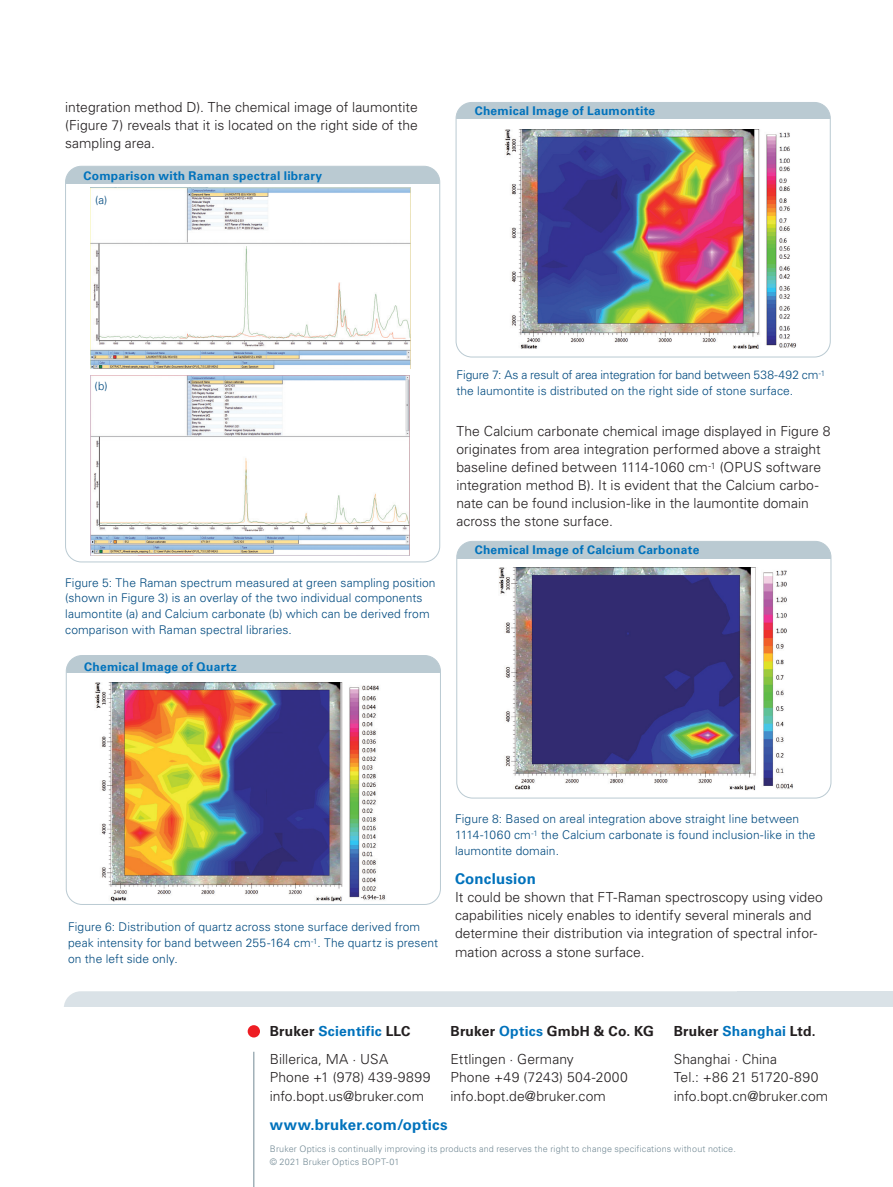
<style>
.page{position:relative;width:893px;height:1187px;background:#fff}
.page>*{position:absolute;margin:0;border:0;box-sizing:border-box;transform-origin:0 0}
.t1{font:700 15px "Univers LT Std";letter-spacing:.015em;color:#0072bc}
.t2{font:300 13.8px/18px "Univers LT Std";letter-spacing:.005em;color:#231f20}
.t3{font:300 12px/15.8px "Univers LT Std";letter-spacing:.01em;color:#004a7f}
.t4{font:700 12px "Univers LT Std";letter-spacing:.02em;color:#0072bc}
.t5{font:300 11.4px "Univers LT Std";color:#004a7f}
.t6{font:300 9px/13.5px "Univers LT Std";letter-spacing:.02em;color:#738a95}
.s1{font-weight:700}
.s2{font-weight:700;color:#0072bc}
</style>
<div class="page">
<div style="left:66px;top:655px;width:374px;height:17px;background:#bacad2"></div>
<div style="left:66px;top:655px;width:375px;height:249px;border:1px solid #bacad2;border-radius:16px"></div>
<div style="left:66px;top:166px;width:374px;height:17px;background:#bacad2"></div>
<img style="left:91px;top:375px;width:318px;height:179px">
<img style="left:91px;top:188px;width:319px;height:180px">
<img style="left:95px;top:682px;width:290px;height:219px">
<div style="left:456px;top:102px;width:374px;height:17px;background:#bacad2"></div>
<div style="left:456px;top:102px;width:375px;height:255px;border:1px solid #bacad2;border-radius:16px"></div>
<img style="left:505px;top:129px;width:292px;height:219px">
<div style="left:457px;top:541px;width:374px;height:17px;background:#bacad2"></div>
<div style="left:456px;top:541px;width:375px;height:257px;border:1px solid #bacad2;border-radius:16px"></div>
<img style="left:499px;top:568px;width:294px;height:222px">
<div style="left:64px;top:991px;width:776px;height:34px;background:#dae2e7;border-radius:17px"></div>
<div style="left:738px;top:991px;width:155px;height:34px;background:#dae2e7"></div>
<div style="left:64px;top:1007px;width:829px;height:18px;background:#fff"></div>
<hr style="left:253px;top:1051px;width:1px;height:135px;background:#738a95">
<div style="left:248px;top:1025px;width:12px;height:12px;background:#ee1d23;border-radius:50%"></div>
<p class="t2" style="left:65px;top:98px;width:354px;text-align:justify">integration method D). The chemical image of laumontite (Figure 7) reveals that it is located on the right side of the sampling area.</p>
<p class="t4" style="left:84px;top:168px;width:240px">Comparison with Raman spectral library</p>
<p class="t5" style="left:95px;top:193px;width:14px">(a)</p>
<p class="t4" style="left:475px;top:104px;width:182px">Chemical Image of Laumontite</p>
<p class="t5" style="left:95px;top:379px;width:14px">(b)</p>
<p class="t3" style="left:65px;top:574px;width:372px">Figure 5: The Raman spectrum measured at green sampling position (shown in Figure 3) is an overlay of the two individual components laumontite (a) and Calcium carbonate (b) which can be derived from comparison with Raman spectral libraries.</p>
<p class="t4" style="left:84px;top:659px;width:154px">Chemical Image of Quartz</p>
<p class="t3" style="left:456px;top:366px;width:370px">Figure 7: As a result of area integration for band between 538-492 cm<sup>-1 </sup>the laumontite is distributed on the right side of stone surface.</p>
<p class="t2" style="left:456px;top:422px;width:376px">The Calcium carbonate chemical image displayed in Figure 8 originates from area integration performed above a straight baseline defined between 1114-1060 cm<sup>-1</sup> (OPUS software integration method B). It is evident that the Calcium carbo&shy;nate can be found inclusion-like in the laumontite domain across the stone surface.</p>
<p class="t4" style="left:475px;top:543px;width:226px">Chemical Image of Calcium Carbonate</p>
<p class="t3" style="left:68px;top:919px;width:372px">Figure 6: Distribution of quartz across stone surface derived from peak intensity for band between 255-164 cm<sup>-1</sup>. The quartz is present on the left side only.</p>
<p class="t3" style="left:455px;top:811px;width:362px">Figure 8: Based on areal integration above straight line between<br>1114-1060 cm<sup>-1</sup> the Calcium carbonate is found inclusion-like in the laumontite domain.</p>
<p class="t1" style="left:455px;top:869px;width:83px">Conclusion</p>
<p class="t2" style="left:455px;top:887px;width:369px">It could be shown that FT-Raman spectroscopy using video capabilities nicely enables to identify several minerals and determine their distribution via integration of spectral infor&shy;mation across a stone surface.</p>
<p class="t2" style="left:270px;top:1017px;width:142px;line-height:27.3px"><span class="s1">Bruker</span> <span class="s2">Scientific</span> <span class="s1">LLC<br></span>Billerica, MA · USA</p>
<p class="t2" style="left:270px;top:1067px;width:162px;line-height:18.8px">Phone +1 (978) 439-9899 info.bopt.us@bruker.com</p>
<p class="t2" style="left:451px;top:1017px;width:205px;line-height:27.3px"><span class="s1">Bruker</span> <span class="s2">Optics</span> <span class="s1">GmbH &amp; Co. KG<br></span>Ettlingen · Germany</p>
<p class="t2" style="left:451px;top:1067px;width:179px;line-height:18.8px">Phone +49 (7243) 504-2000 info.bopt.de@bruker.com</p>
<p class="t2" style="left:674px;top:1017px;width:143px;line-height:27.3px"><span class="s1">Bruker</span> <span class="s2">Shanghai</span> <span class="s1">Ltd.<br></span>Shanghai · China</p>
<p class="t2" style="left:674px;top:1067px;width:156px;line-height:18.8px">Tel.: +86 21 51720-890 info.bopt.cn@bruker.com</p>
<p class="t1" style="left:270px;top:1115px;width:179px">www.bruker.com/optics</p>
<p class="t6" style="left:270px;top:1141px;width:468px">Bruker Optics is continually improving its products and reserves the right to change specifications without notice. © 2021 Bruker Optics BOPT-01</p>
</div>
